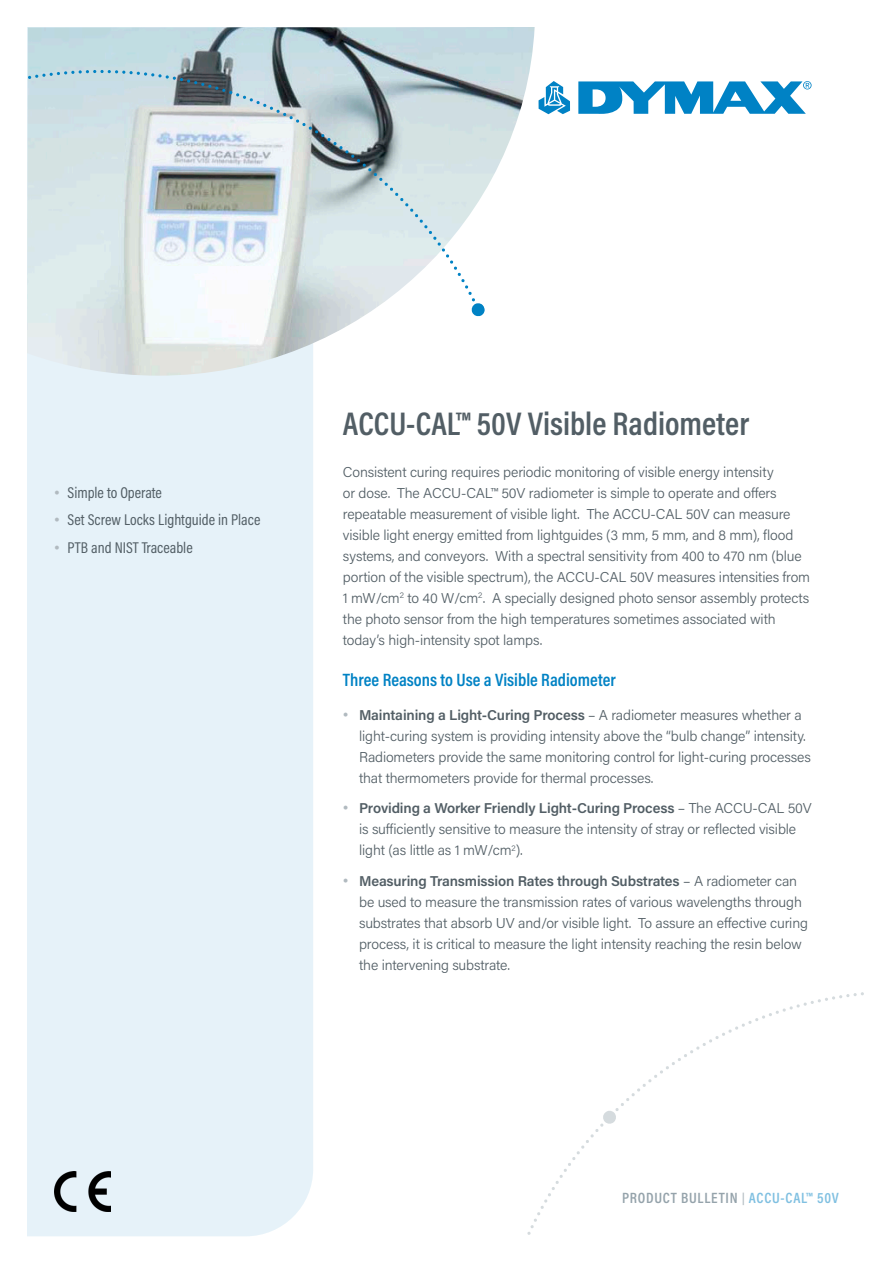
<style>
.page{position:relative;width:893px;height:1263px;background:#fff}
.page>*{position:absolute;margin:0;border:0;box-sizing:border-box;transform-origin:0 0}
.head{font:600 33px "Acumin Pro Cond";color:#525e65}
.Secondary_Subhead{font:600 18px "Acumin Pro Cond";color:#0082c4}
.Sidebar_bullets{font:15.75px "Acumin Pro Cond";color:#525e65}
.t1{font:600 15px "Acumin Pro Cond";letter-spacing:.05em;color:#95a3ab}
.Bullets{font:300 14.25px/21px "Acumin Pro";letter-spacing:-.01em;color:#525e65}
.text{font:300 14.25px/21px "Acumin Pro";letter-spacing:-.01em;color:#525e65}
.s1{font-family:"Arial Nova";font-weight:300;color:#b1bac0}
.s2{font-family:"Arial Nova";font-size:15.75px;color:#b1bac0}
.s3{font-weight:600}
.s4{font-size:12px;color:#b1bac0}
.s5{color:#80c0e1}
</style>
<div class="page">
<svg style="left:527px;top:992px;width:337px;height:243px"></svg>
<div style="left:27px;top:376px;width:286px;height:860px;background:#e6f2f9"></div>
<img style="left:27px;top:27px;width:508px;height:349px">
<svg style="left:538px;top:81px;width:32px;height:33px"></svg>
<svg style="left:578px;top:81px;width:233px;height:33px"></svg>
<svg style="left:28px;top:70px;width:459px;height:246px"></svg>
<img style="left:54px;top:1171px;width:56px;height:41px">
<p class="Sidebar_bullets" style="left:54px;top:482px;width:110px"><span class="s1">•</span> Simple to Operate</p>
<p class="Sidebar_bullets" style="left:54px;top:510px;width:208px"><span class="s1">•</span> Set Screw Locks Lightguide in Place</p>
<p class="Sidebar_bullets" style="left:54px;top:537px;width:140px"><span class="s1">•</span> PTB and NIST Traceable</p>
<p class="head" style="left:343px;top:402px;width:408px">ACCU-CAL™ 50V Visible Radiometer</p>
<p class="text" style="left:343px;top:461px;width:469px">Consistent curing requires periodic monitoring of visible energy intensity<br>or dose. The ACCU-CAL™ 50V radiometer is simple to operate and offers repeatable measurement of visible light. The ACCU-CAL 50V can measure visible light energy emitted from lightguides (3 mm, 5 mm, and 8 mm), flood systems, and conveyors. With a spectral sensitivity from 400 to 470 nm (blue portion of the visible spectrum), the ACCU-CAL 50V measures intensities from 1 mW/cm<sup>2</sup> to 40 W/cm<sup>2</sup>. A specially designed photo sensor assembly protects the photo sensor from the high temperatures sometimes associated with today’s high-intensity spot lamps.</p>
<p class="Secondary_Subhead" style="left:343px;top:668px;width:274px">Three Reasons to Use a Visible Radiometer</p>
<p class="Bullets" style="left:359px;top:704px;width:453px;text-indent:-16px"><span class="s2">•</span> <span class="s3">Maintaining a Light-Curing Process</span> – A radiometer measures whether a light-curing system is providing intensity above the “bulb change” intensity.<br>Radiometers provide the same monitoring control for light-curing processes that thermometers provide for thermal processes.</p>
<p class="Bullets" style="left:359px;top:797px;width:454px;text-indent:-16px"><span class="s2">•</span> <span class="s3">Providing a Worker Friendly Light-Curing Process</span> – The ACCU-CAL 50V is sufficiently sensitive to measure the intensity of stray or reflected visible light (as little as 1 mW/cm<sup>2</sup>).</p>
<p class="Bullets" style="left:359px;top:870px;width:450px;text-indent:-16px"><span class="s2">•</span> <span class="s3">Measuring Transmission Rates through Substrates</span> – A radiometer can be used to measure the transmission rates of various wavelengths through substrates that absorb UV and/or visible light. To assure an effective curing process, it is critical to measure the light intensity reaching the resin below the intervening substrate.</p>
<p class="t1" style="left:622px;top:1188px;width:218px">PRODUCT BULLETIN <span class="s4">|</span> <span class="s5">ACCU-CAL™ 50V</span></p>
</div>
